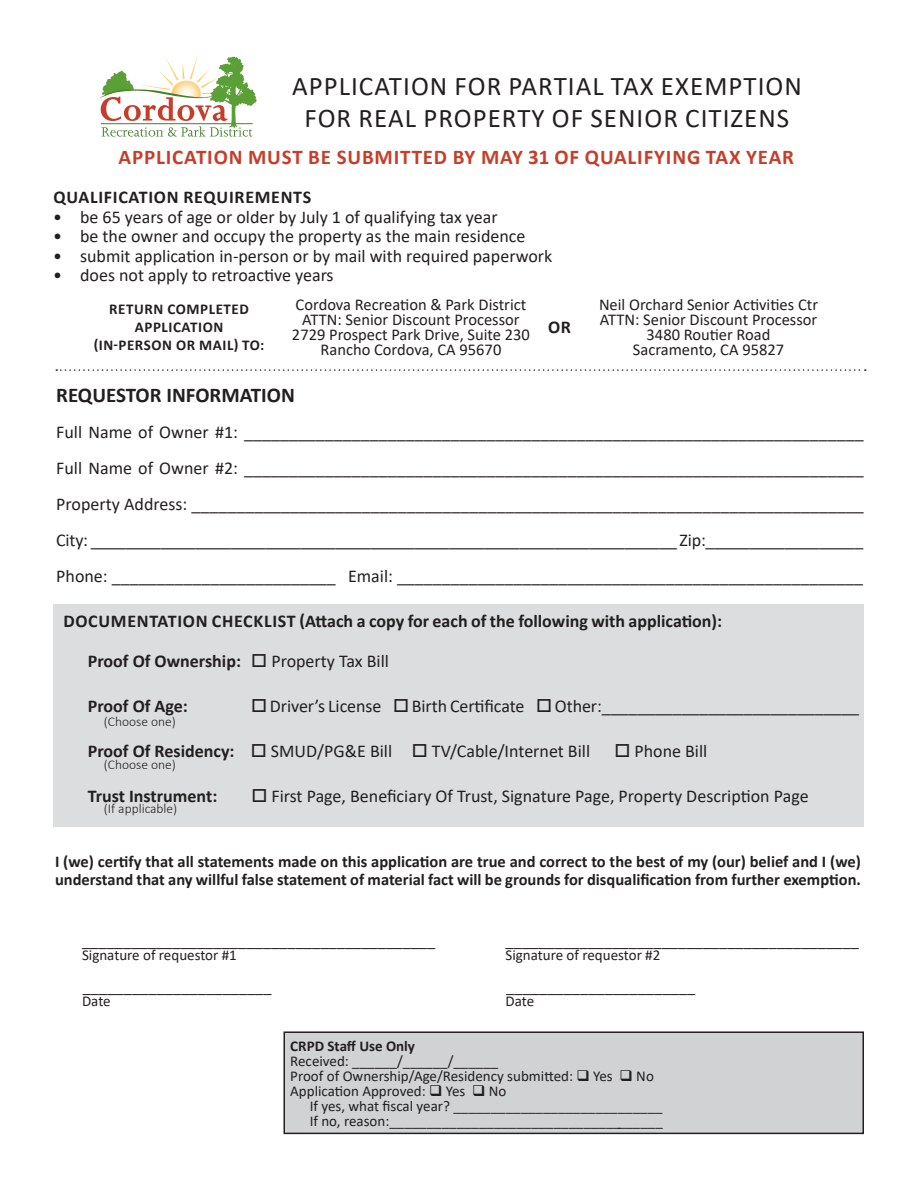
<style>
.page{position:relative;width:918px;height:1188px;background:#fff}
.page>*{position:absolute;margin:0;border:0;box-sizing:border-box;transform-origin:0 0}
.t1{font:27px/32.4px "Calibri";letter-spacing:.04em;color:#231f20;text-align:center}
.t2{font:700 21px "Calibri";letter-spacing:.04em;color:#c63e2a}
.t3{font:700 21px "Calibri";color:#231f20}
.t4{font:18px/36px "Calibri";color:#231f20;text-align:justify}
.t5{font:700 18px "Calibri";color:#231f20}
.t6{font:700 18px "Calibri";letter-spacing:.04em;color:#231f20}
.t7{font:16.5px/15px "Calibri";color:#231f20;text-align:center}
.t8{font:700 16.5px/18px "Calibri";color:#231f20}
.t9{font:15px/15px "Calibri";color:#231f20}
.t10{font:700 15px/18px "Calibri";letter-spacing:.04em;color:#231f20;text-align:center}
.t11{font:700 15px "Calibri";color:#231f20}
.t12{font:300 13.5px "Calibri";color:#231f20}
.s1{font-weight:400}
.s2{font-weight:700}
</style>
<div class="page">
<div style="left:54px;top:604px;width:810px;height:222px;background:#dcdddf"></div>
<svg style="left:99px;top:55px;width:157px;height:82px"></svg>
<svg style="left:56px;top:369px;width:810px;height:2px"></svg>
<div style="left:284px;top:1032px;width:579px;height:101px;background:#d1d2d4"></div>
<div style="left:283px;top:1031px;width:581px;height:103px;border:1px solid #231f20"></div>
<h1 class="t1" style="left:292px;top:69px;width:511px">APPLICATION FOR PARTIAL TAX EXEMPTION<br>FOR REAL PROPERTY OF SENIOR CITIZENS</h1>
<p class="t2" style="left:119px;top:142px;width:677px">APPLICATION MUST BE SUBMITTED BY MAY 31 OF QUALIFYING TAX YEAR</p>
<p class="t6" style="left:54px;top:184px;width:259px">QUALIFICATION REQUIREMENTS</p>
<p class="t4" style="left:53px;top:198px;width:446px">• be 65 years of age or older by July 1 of qualifying tax year</p>
<p class="t4" style="left:53px;top:218px;width:474px">• be the owner and occupy the property as the main residence</p>
<p class="t4" style="left:53px;top:237px;width:501px">• submit application in-person or by mail with required paperwork</p>
<p class="t4" style="left:53px;top:257px;width:282px">• does not apply to retroactive years</p>
<p class="t10" style="left:94px;top:300px;width:172px">RETURN COMPLETED<br>APPLICATION (IN-PERSON OR MAIL) TO:</p>
<p class="t7" style="left:599px;top:297px;width:221px">Neil Orchard Senior Activities Ctr<br>ATTN: Senior Discount Processor<br>3480 Routier Road<br>Sacramento, CA 95827</p>
<p class="t7" style="left:292px;top:297px;width:239px">Cordova Recreation &amp; Park District<br>ATTN: Senior Discount Processor<br>2729 Prospect Park Drive, Suite 230<br>Rancho Cordova, CA 95670</p>
<p class="t5" style="left:548px;top:315px;width:24px">OR</p>
<p class="t3" style="left:56px;top:380px;width:240px">REQUESTOR INFORMATION</p>
<p class="t4" style="left:56px;top:414px;width:809px">Full Name of Owner #1: _____________________________________________________________________ Full Name of Owner #2: _____________________________________________________________________ Property Address: ___________________________________________________________________________ City: ___________________________________________________________________ Zip:__________________ Phone: _________________________ Email: ____________________________________________________</p>
<p class="t5" style="left:63px;top:608px;width:660px">DOCUMENTATION CHECKLIST (Attach a copy for each of the following with application):</p>
<p class="t5" style="left:88px;top:648px;width:303px">Proof Of Ownership: □ <span class="s1">Property Tax Bill</span></p>
<p class="t5" style="left:88px;top:693px;width:102px">Proof Of Age:</p>
<p class="t4" style="left:251px;top:687px;width:609px">□ Driver’s License □ Birth Certificate □ Other:_____________________________</p>
<p class="t4" style="left:88px;top:732px;width:504px"><span class="s2">Proof Of Residency:</span> □ SMUD/PG&amp;E Bill □ TV/Cable/Internet Bill</p>
<p class="t4" style="left:614px;top:732px;width:94px">□ Phone Bill</p>
<p class="t5" style="left:88px;top:783px;width:131px">Trust Instrument:</p>
<p class="t4" style="left:251px;top:777px;width:559px">□ First Page, Beneficiary Of Trust, Signature Page, Property Description Page</p>
<p class="t12" style="left:104px;top:713px;width:74px">(Choose one)</p>
<p class="t12" style="left:104px;top:756px;width:74px">(Choose one)</p>
<p class="t12" style="left:104px;top:801px;width:75px">(If applicable)</p>
<p class="t8" style="left:55px;top:853px;width:807px">I (we) certify that all statements made on this application are true and correct to the best of my (our) belief and I (we) understand that any willful false statement of material fact will be grounds for disqualification from further exemption.</p>
<p class="t7" style="left:82px;top:932px;width:355px">___________________________________________</p>
<p class="t9" style="left:82px;top:947px;width:156px">Signature of requestor #1</p>
<p class="t7" style="left:506px;top:932px;width:355px">___________________________________________</p>
<p class="t9" style="left:506px;top:947px;width:156px">Signature of requestor #2</p>
<p class="t7" style="left:83px;top:978px;width:190px">_______________________</p>
<p class="t9" style="left:82px;top:993px;width:30px">Date</p>
<p class="t7" style="left:506px;top:978px;width:190px">_______________________</p>
<p class="t9" style="left:506px;top:993px;width:30px">Date</p>
<p class="t11" style="left:290px;top:1035px;width:126px">CRPD Staff Use Only</p>
<p class="t9" style="left:290px;top:1053px;width:365px">Received: ______/______/______<br>Proof of Ownership/Age/Residency submitted: ❑ Yes ❑ No<br>Application Approved: ❑ Yes ❑ No</p>
<p class="t9" style="left:310px;top:1098px;width:355px">If yes, what fiscal year? ____________________________<br>If no, reason:_____________________________________</p>
</div>
